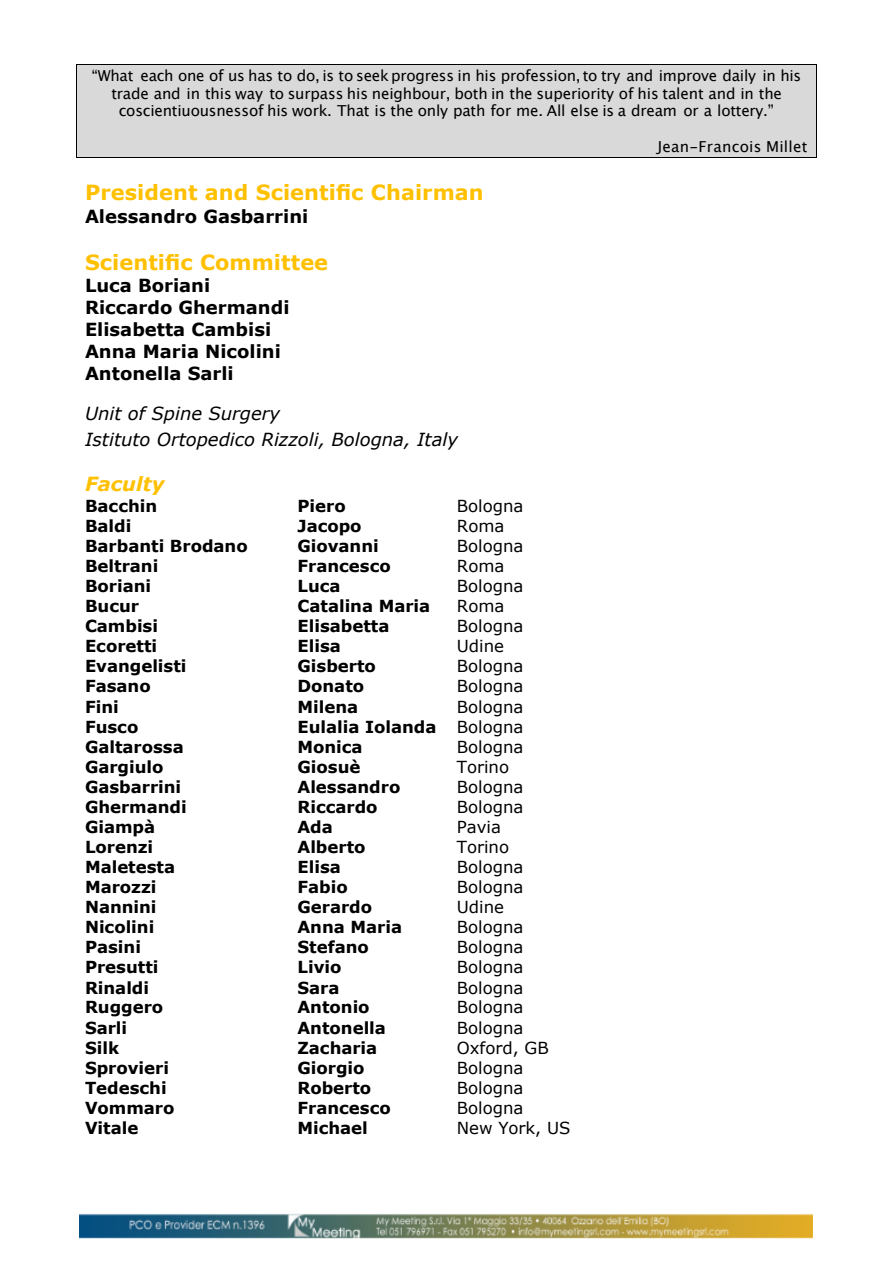
<style>
.page{position:relative;width:893px;height:1264px;background:#fff}
.page>*{position:absolute;margin:0;border:0;box-sizing:border-box;transform-origin:0 0}
.t1{font:700 20.85px "Verdana";letter-spacing:.005em;color:#ffc000}
.t2{font:italic 700 19.5px "Verdana";color:#ffc000}
.t3{font:700 18px/21.9px "Verdana";color:#000}
.t4{font:italic 18px/26.7px "Verdana";color:#000}
.t5{font:700 16.5px "Verdana";color:#000}
.t6{font:16.5px "Verdana";color:#000}
.t7{font:15.15px/17.7px "Lucida Grande";letter-spacing:-.015em;color:#000;text-align:center}
.t8{font:15.15px "Lucida Grande";letter-spacing:.02em;color:#000}
.s1{font-weight:400}
</style>
<div class="page">
<img style="left:80px;top:1213px;width:732px;height:25px">
<div style="left:77px;top:65px;width:739px;height:19px;background:#d9d9d9"></div>
<hr style="left:77px;top:64px;width:739px;height:1px;background:#000">
<div style="left:77px;top:84px;width:739px;height:18px;background:#d9d9d9"></div>
<div style="left:77px;top:102px;width:739px;height:18px;background:#d9d9d9"></div>
<div style="left:77px;top:120px;width:739px;height:17px;background:#d9d9d9"></div>
<div style="left:77px;top:137px;width:739px;height:20px;background:#d9d9d9"></div>
<hr style="left:77px;top:157px;width:739px;height:1px;background:#000">
<svg style="left:76px;top:64px;width:1px;height:94px"></svg>
<svg style="left:816px;top:64px;width:1px;height:94px"></svg>
<p class="t7" style="left:92px;top:68px;width:711px">“What each one of us has to do, is to seek progress in his profession,to try and improve daily in his trade and in this way to surpass his neighbour, both in the superiority of his talent and in the coscientiuousnessof his work. That is the only path for me. All else is a dream or a lottery.”</p>
<p class="t8" style="left:657px;top:140px;width:151px">Jean-Francois Millet</p>
<p class="t1" style="left:85px;top:184px;width:400px">President and Scientific Chairman</p>
<p class="t3" style="left:85px;top:207px;width:225px">Alessandro Gasbarrini</p>
<p class="t1" style="left:85px;top:254px;width:245px">Scientific Committee</p>
<p class="t3" style="left:85px;top:276px;width:206px">Luca Boriani<br>Riccardo Ghermandi<br>Elisabetta Cambisi<br>Anna Maria Nicolini<br>Antonella Sarli</p>
<p class="t4" style="left:85px;top:401px;width:374px">Unit of Spine Surgery<br>Istituto Ortopedico Rizzoli, Bologna, Italy</p>
<p class="t2" style="left:85px;top:476px;width:81px">Faculty</p>
<p class="t5" style="left:85px;top:499px;width:74px">Bacchin</p>
<p class="t5" style="left:297px;top:499px;width:50px">Piero</p>
<p class="t6" style="left:457px;top:499px;width:68px">Bologna</p>
<p class="t5" style="left:85px;top:519px;width:48px">Baldi</p>
<p class="t5" style="left:297px;top:519px;width:66px">Jacopo</p>
<p class="t6" style="left:457px;top:519px;width:49px">Roma</p>
<p class="t5" style="left:85px;top:539px;width:164px">Barbanti Brodano</p>
<p class="t5" style="left:297px;top:539px;width:83px">Giovanni</p>
<p class="t6" style="left:457px;top:539px;width:68px">Bologna</p>
<p class="t5" style="left:85px;top:559px;width:75px">Beltrani</p>
<p class="t5" style="left:297px;top:559px;width:95px">Francesco</p>
<p class="t6" style="left:457px;top:559px;width:49px">Roma</p>
<p class="t5" style="left:85px;top:579px;width:68px">Boriani</p>
<p class="t5" style="left:297px;top:579px;width:45px">Luca</p>
<p class="t6" style="left:457px;top:579px;width:68px">Bologna</p>
<p class="t5" style="left:85px;top:599px;width:56px">Bucur</p>
<p class="t5" style="left:297px;top:599px;width:134px">Catalina Maria</p>
<p class="t6" style="left:457px;top:599px;width:49px">Roma</p>
<p class="t5" style="left:85px;top:619px;width:75px">Cambisi</p>
<p class="t5" style="left:297px;top:619px;width:93px">Elisabetta</p>
<p class="t6" style="left:457px;top:619px;width:68px">Bologna</p>
<p class="t5" style="left:85px;top:639px;width:74px">Ecoretti</p>
<p class="t5" style="left:297px;top:639px;width:45px">Elisa</p>
<p class="t6" style="left:457px;top:639px;width:49px">Udine</p>
<p class="t5" style="left:85px;top:659px;width:103px">Evangelisti</p>
<p class="t5" style="left:297px;top:659px;width:80px">Gisberto</p>
<p class="t6" style="left:457px;top:659px;width:68px">Bologna</p>
<p class="t5" style="left:85px;top:679px;width:67px">Fasano</p>
<p class="t5" style="left:297px;top:679px;width:68px">Donato</p>
<p class="t6" style="left:457px;top:679px;width:68px">Bologna</p>
<p class="t5" style="left:85px;top:699px;width:35px">Fini</p>
<p class="t5" style="left:297px;top:699px;width:62px">Milena</p>
<p class="t6" style="left:457px;top:699px;width:68px">Bologna</p>
<p class="t5" style="left:85px;top:720px;width:55px">Fusco</p>
<p class="t5" style="left:297px;top:720px;width:227px">Eulalia Iolanda <span class="s1">Bologna</span></p>
<p class="t5" style="left:85px;top:739px;width:100px">Galtarossa</p>
<p class="t5" style="left:297px;top:739px;width:67px">Monica</p>
<p class="t6" style="left:457px;top:739px;width:68px">Bologna</p>
<p class="t5" style="left:85px;top:760px;width:80px">Gargiulo</p>
<p class="t5" style="left:297px;top:760px;width:64px">Giosuè</p>
<p class="t6" style="left:457px;top:760px;width:54px">Torino</p>
<p class="t5" style="left:85px;top:780px;width:98px">Gasbarrini</p>
<p class="t5" style="left:297px;top:780px;width:104px">Alessandro</p>
<p class="t6" style="left:457px;top:780px;width:68px">Bologna</p>
<p class="t5" style="left:85px;top:800px;width:103px">Ghermandi</p>
<p class="t5" style="left:297px;top:800px;width:82px">Riccardo</p>
<p class="t6" style="left:457px;top:800px;width:68px">Bologna</p>
<p class="t5" style="left:85px;top:820px;width:72px">Giampà</p>
<p class="t5" style="left:297px;top:820px;width:37px">Ada</p>
<p class="t6" style="left:457px;top:820px;width:46px">Pavia</p>
<p class="t5" style="left:85px;top:840px;width:70px">Lorenzi</p>
<p class="t5" style="left:297px;top:840px;width:70px">Alberto</p>
<p class="t6" style="left:457px;top:840px;width:54px">Torino</p>
<p class="t5" style="left:85px;top:860px;width:92px">Maletesta</p>
<p class="t5" style="left:297px;top:860px;width:45px">Elisa</p>
<p class="t6" style="left:457px;top:860px;width:68px">Bologna</p>
<p class="t5" style="left:85px;top:880px;width:73px">Marozzi</p>
<p class="t5" style="left:297px;top:880px;width:52px">Fabio</p>
<p class="t6" style="left:457px;top:880px;width:68px">Bologna</p>
<p class="t5" style="left:85px;top:900px;width:73px">Nannini</p>
<p class="t5" style="left:297px;top:900px;width:76px">Gerardo</p>
<p class="t6" style="left:457px;top:900px;width:49px">Udine</p>
<p class="t5" style="left:85px;top:920px;width:71px">Nicolini</p>
<p class="t5" style="left:297px;top:920px;width:106px">Anna Maria</p>
<p class="t6" style="left:457px;top:920px;width:68px">Bologna</p>
<p class="t5" style="left:85px;top:940px;width:57px">Pasini</p>
<p class="t5" style="left:297px;top:940px;width:73px">Stefano</p>
<p class="t6" style="left:457px;top:940px;width:68px">Bologna</p>
<p class="t5" style="left:85px;top:960px;width:75px">Presutti</p>
<p class="t5" style="left:297px;top:960px;width:45px">Livio</p>
<p class="t6" style="left:457px;top:960px;width:68px">Bologna</p>
<p class="t5" style="left:85px;top:980px;width:66px">Rinaldi</p>
<p class="t5" style="left:297px;top:980px;width:44px">Sara</p>
<p class="t6" style="left:457px;top:980px;width:68px">Bologna</p>
<p class="t5" style="left:85px;top:1000px;width:80px">Ruggero</p>
<p class="t5" style="left:297px;top:1000px;width:74px">Antonio</p>
<p class="t6" style="left:457px;top:1000px;width:68px">Bologna</p>
<p class="t5" style="left:85px;top:1020px;width:44px">Sarli</p>
<p class="t5" style="left:297px;top:1020px;width:90px">Antonella</p>
<p class="t6" style="left:457px;top:1020px;width:68px">Bologna</p>
<p class="t5" style="left:85px;top:1040px;width:36px">Silk</p>
<p class="t5" style="left:297px;top:1040px;width:81px">Zacharia</p>
<p class="t6" style="left:457px;top:1040px;width:93px">Oxford, GB</p>
<p class="t5" style="left:85px;top:1061px;width:85px">Sprovieri</p>
<p class="t5" style="left:297px;top:1061px;width:69px">Giorgio</p>
<p class="t6" style="left:457px;top:1061px;width:68px">Bologna</p>
<p class="t5" style="left:85px;top:1080px;width:83px">Tedeschi</p>
<p class="t5" style="left:297px;top:1080px;width:75px">Roberto</p>
<p class="t6" style="left:457px;top:1080px;width:68px">Bologna</p>
<p class="t5" style="left:85px;top:1100px;width:91px">Vommaro</p>
<p class="t5" style="left:297px;top:1100px;width:95px">Francesco</p>
<p class="t6" style="left:457px;top:1100px;width:68px">Bologna</p>
<p class="t5" style="left:85px;top:1121px;width:55px">Vitale</p>
<p class="t5" style="left:297px;top:1121px;width:72px">Michael</p>
<p class="t6" style="left:457px;top:1121px;width:115px">New York, US</p>
</div>
